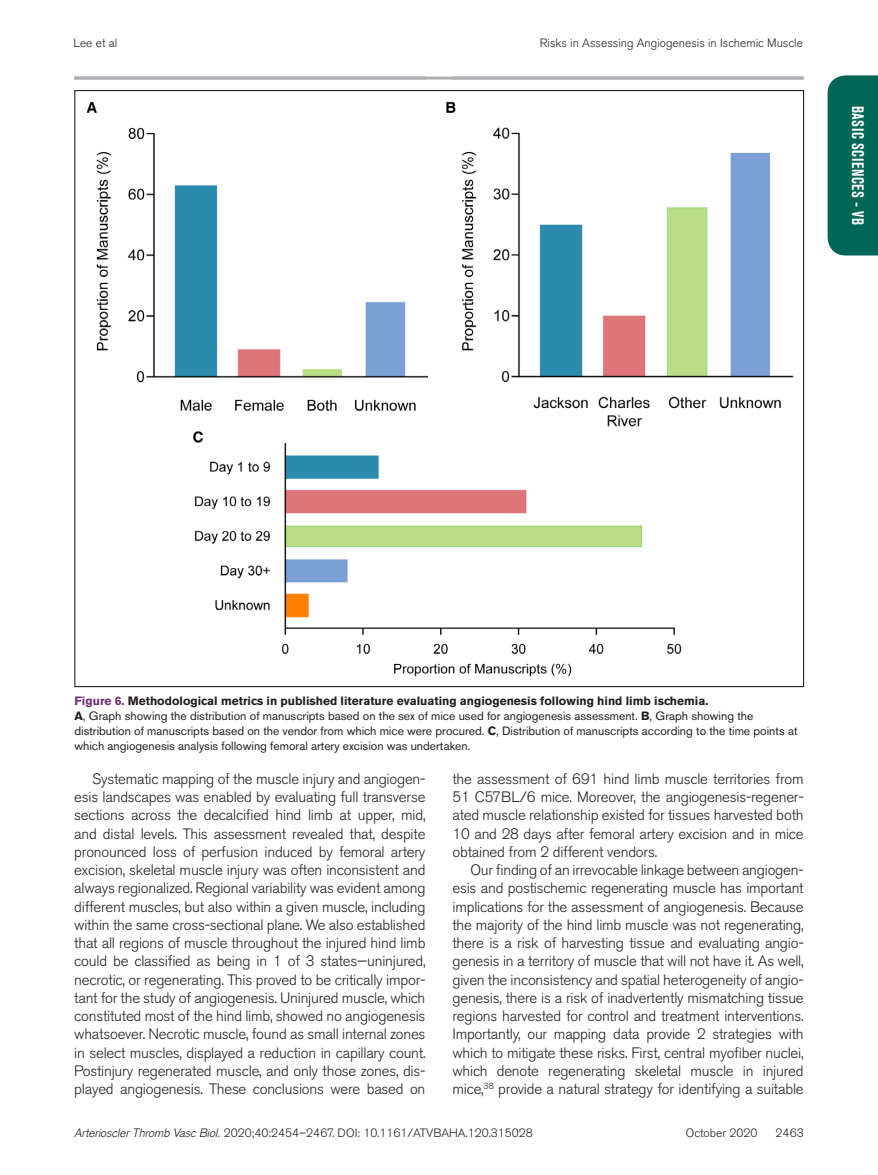
<style>
.page{position:relative;width:878px;height:1175px;background:#fff}
.page>*{position:absolute;margin:0;border:0;box-sizing:border-box;transform-origin:0 0}
.t1{font:700 condensed 16.5px "Akzidenz Grotesk BE";color:#fff;scale:.9 1}
.t2{font:300 15px/18.3px "Akzidenz Grotesk BE";letter-spacing:-.015em;color:#231f20;text-align:justify}
.t3{font:12px/15px "Akzidenz Grotesk BE";color:#231f20}
.t4{font:300 12px "Akzidenz Grotesk BE";color:#231f20}
.s1{font-weight:700;color:#6e2f76}
.s2{font-weight:700}
.s3{font-family:"Akzidenz Grotesk";font-style:italic}
</style>
<div class="page">
<div style="left:827px;top:75px;width:51px;height:180px;background:#006756"></div>
<hr style="left:74px;top:76px;width:729px;height:4px;background:#b9babe">
<svg style="left:74px;top:90px;width:730px;height:597px"></svg>
<p class="t4" style="left:74px;top:36px;width:45px">Lee et al</p>
<p class="t4" style="left:540px;top:36px;width:264px">Risks in Assessing Angiogenesis in Ischemic Muscle</p>
<p class="t1" style="left:867px;top:106px;width:134px;rotate:90deg">Basic Sciences - VB</p>
<p class="t3" style="left:74px;top:693px;width:724px"><span class="s1">Figure 6.</span> <span class="s2">Methodological metrics in published literature evaluating angiogenesis following hind limb ischemia.<br>A</span>, Graph showing the distribution of manuscripts based on the sex of mice used for angiogenesis assessment. <span class="s2">B</span>, Graph showing the distribution of manuscripts based on the vendor from which mice were procured. <span class="s2">C</span>, Distribution of manuscripts according to the time points at which angiogenesis analysis following femoral artery excision was undertaken.</p>
<p class="t2" style="left:74px;top:770px;width:353px;text-indent:18px">Systematic mapping of the muscle injury and angiogen&shy;esis landscapes was enabled by evaluating full transverse sections across the decalcified hind limb at upper, mid, and distal levels. This assessment revealed that, despite pronounced loss of perfusion induced by femoral artery excision, skeletal muscle injury was often inconsistent and always regionalized. Regional variability was evident among different muscles, but also within a given muscle, including within the same cross-sectional plane. We also established that all regions of muscle throughout the injured hind limb could be classified as being in 1 of 3 states—uninjured, necrotic, or regenerating. This proved to be critically impor&shy;tant for the study of angiogenesis. Uninjured muscle, which constituted most of the hind limb, showed no angiogenesis whatsoever. Necrotic muscle, found as small internal zones in select muscles, displayed a reduction in capillary count.<br>Postinjury regenerated muscle, and only those zones, dis&shy;played angiogenesis. These conclusions were based on</p>
<p class="t2" style="left:452px;top:770px;width:353px">the assessment of 691 hind limb muscle territories from 51 C57BL/6 mice. Moreover, the angiogenesis-regener&shy;ated muscle relationship existed for tissues harvested both 10 and 28 days after femoral artery excision and in mice obtained from 2 different vendors.</p>
<p class="t2" style="left:452px;top:861px;width:353px;text-indent:18px">Our finding of an irrevocable linkage between angiogen&shy;esis and postischemic regenerating muscle has important implications for the assessment of angiogenesis. Because the majority of the hind limb muscle was not regenerating, there is a risk of harvesting tissue and evaluating angio&shy;genesis in a territory of muscle that will not have it. As well, given the inconsistency and spatial heterogeneity of angio&shy;genesis, there is a risk of inadvertently mismatching tissue regions harvested for control and treatment interventions.<br>Importantly, our mapping data provide 2 strategies with which to mitigate these risks. First, central myofiber nuclei, which denote regenerating skeletal muscle in injured mice,<sup>38</sup> provide a natural strategy for identifying a suitable</p>
<p class="t4" style="left:74px;top:1126px;width:460px"><span class="s3">Arterioscler Thromb Vasc Biol.</span> 2020;40:2454–2467. DOI: 10.1161/ATVBAHA.120.315028</p>
<p class="t4" style="left:686px;top:1126px;width:73px">October 2020</p>
<p class="t4" style="left:775px;top:1126px;width:30px">2463</p>
</div>
